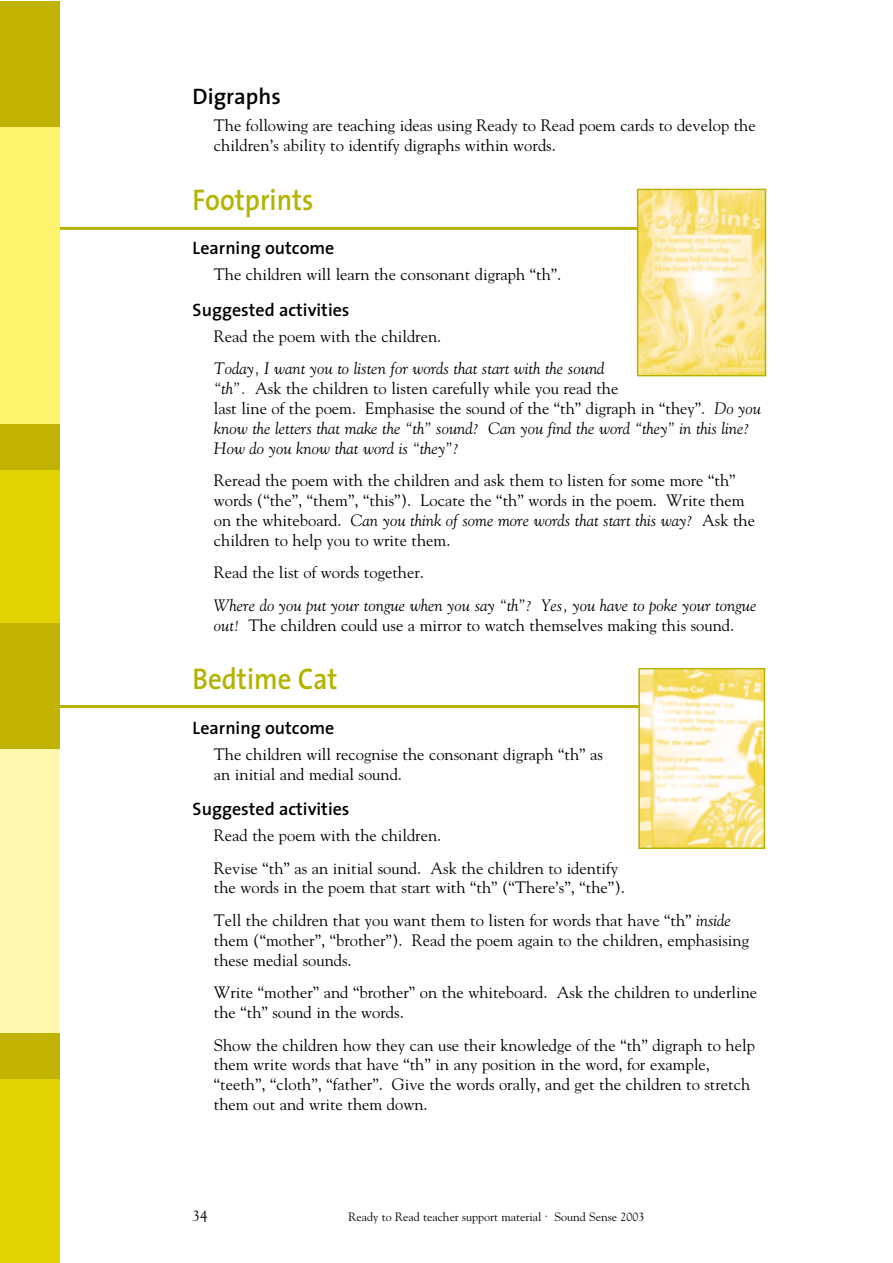
<style>
.page{position:relative;width:893px;height:1263px;background:#fff}
.page>*{position:absolute;margin:0;border:0;box-sizing:border-box;transform-origin:0 0}
.t1{font:700 30px "The Sans NZ Semi";color:#b3b300;scale:.9 1}
.t2{font:700 22.5px "The Sans NZ Semi";color:#000}
.t3{font:700 18px "The Sans NZ Semi";color:#000}
.t4{font:16.5px/19.8px "Goudy NZ";color:#000}
.t5{font:italic 16.5px/19.8px "Goudy NZ";color:#000}
.t6{font:15px "Goudy NZ";color:#000}
.t7{font:12px "Goudy NZ";color:#000}
.s1{font-style:normal}
.s2{font-style:italic}
</style>
<div class="page">
<hr style="left:38px;top:227px;width:712px;height:3px;background:#b3b300">
<img style="left:640px;top:192px;width:123px;height:181px">
<div style="left:637px;top:189px;width:129px;height:187px;border:2px solid #b3b300"></div>
<hr style="left:46px;top:705px;width:703px;height:3px;background:#b3b300">
<div style="left:0;top:1px;width:59px;height:126px;background:#c0b301"></div>
<div style="left:0;top:748px;width:59px;height:285px;background:#fff8ae"></div>
<div style="left:0;top:1078px;width:59px;height:185px;background:#e1d201"></div>
<div style="left:0;top:622px;width:59px;height:126px;background:#c0b301"></div>
<div style="left:0;top:127px;width:59px;height:297px;background:#fff46d"></div>
<div style="left:0;top:469px;width:59px;height:153px;background:#e1d201"></div>
<div style="left:0;top:1033px;width:59px;height:45px;background:#c0b301"></div>
<div style="left:0;top:424px;width:59px;height:45px;background:#c0b301"></div>
<img style="left:641px;top:671px;width:121px;height:175px">
<div style="left:638px;top:668px;width:127px;height:181px;border:2px solid #b3b300"></div>
<h2 class="t2" style="left:193px;top:78px;width:90px">Digraphs</h2>
<p class="t4" style="left:214px;top:115px;width:543px">The following are teaching ideas using Ready to Read poem cards to develop the children’s ability to identify digraphs within words.</p>
<h1 class="t1" style="left:193px;top:175px;width:136px">Footprints</h1>
<p class="t3" style="left:193px;top:233px;width:143px">Learning outcome</p>
<p class="t4" style="left:214px;top:264px;width:349px">The children will learn the consonant digraph “th”.</p>
<p class="t3" style="left:193px;top:294px;width:158px">Suggested activities</p>
<p class="t4" style="left:214px;top:326px;width:229px">Read the poem with the children.</p>
<p class="t5" style="left:214px;top:358px;width:549px">Today, I want you to listen for words that start with the sound<br>“th”. <span class="s1">Ask the children to listen carefully while you read the<br>last line of the poem. Emphasise the sound of the “th” digraph in “they”.</span> Do you know the letters that make the “th” sound? Can you find the word “they” in this line?<br>How do you know that word is “they”?</p>
<p class="t4" style="left:214px;top:470px;width:543px">Reread the poem with the children and ask them to listen for some more “th” words (“the”, “them”, “this”). Locate the “th” words in the poem. Write them on the whiteboard. <span class="s2">Can you think of some more words that start this way?</span> Ask the children to help you to write them.</p>
<p class="t4" style="left:214px;top:562px;width:212px">Read the list of words together.</p>
<p class="t5" style="left:214px;top:595px;width:544px">Where do you put your tongue when you say “th”? Yes, you have to poke your tongue out! <span class="s1">The children could use a mirror to watch themselves making this sound.</span></p>
<h1 class="t1" style="left:193px;top:654px;width:163px">Bedtime Cat</h1>
<p class="t3" style="left:193px;top:712px;width:143px">Learning outcome</p>
<p class="t4" style="left:214px;top:744px;width:391px">The children will recognise the consonant digraph “th” as an initial and medial sound.</p>
<p class="t3" style="left:193px;top:794px;width:158px">Suggested activities</p>
<p class="t4" style="left:214px;top:818px;width:406px;line-height:32.5px">Read the poem with the children.<br>Revise “th” as an initial sound. Ask the children to identify</p>
<p class="t4" style="left:214px;top:871px;width:519px;line-height:32.5px">the words in the poem that start with “th” (“There’s”, “the”).<br>Tell the children that you want them to listen for words that have “th” <span class="s2">inside</span></p>
<p class="t4" style="left:214px;top:930px;width:537px">them (“mother”, “brother”). Read the poem again to the children, emphasising these medial sounds.</p>
<p class="t4" style="left:214px;top:982px;width:545px">Write “mother” and “brother” on the whiteboard. Ask the children to underline the “th” sound in the words.</p>
<p class="t4" style="left:214px;top:1034px;width:542px">Show the children how they can use their knowledge of the “th” digraph to help them write words that have “th” in any position in the word, for example, “teeth”, “cloth”, “father”. Give the words orally, and get the children to stretch them out and write them down.</p>
<p class="t6" style="left:193px;top:1206px;width:16px">34</p>
<p class="t7" style="left:554px;top:1209px;width:91px">Sound Sense 2003</p>
<p class="t7" style="left:348px;top:1209px;width:201px">Ready to Read teacher support material .</p>
</div>
